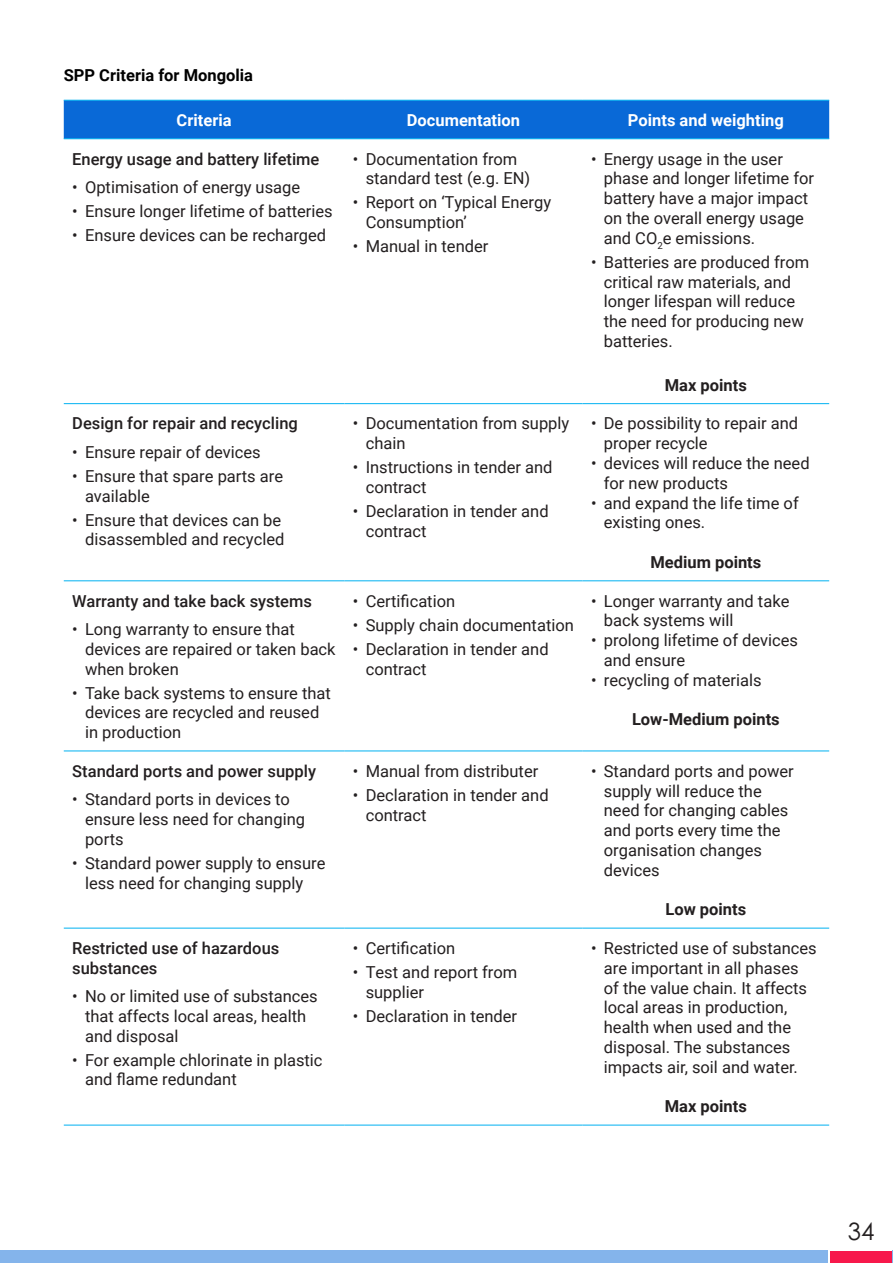
<style>
.page{position:relative;width:893px;height:1263px;background:#fff}
.page>*{position:absolute;margin:0;border:0;box-sizing:border-box;transform-origin:0 0}
.t1{font:24px "Century Gothic Pro";color:#231f20}
.t2{font:16.5px/19.8px "Roboto";color:#231f20}
.t3{font:500 16.5px/19.8px "Roboto";color:#231f20}
.t4{font:700 16.5px "Roboto";color:#231f20}
.t5{font:700 16.5px "Roboto";color:#fff}
.t6{font:700 16.5px "Roboto";color:#000}
</style>
<div class="page">
<div style="left:830px;top:1251px;width:62px;height:11px;background:#f7184b"></div>
<svg style="left:892px;top:1251px;width:1px;height:12px"></svg>
<div style="left:0;top:1251px;width:828px;height:12px;background:#84b4eb"></div>
<div style="left:64px;top:101px;width:765px;height:37px;background:#0969d7"></div>
<hr style="left:64px;top:100px;width:280px;height:1px;background:#00b1f1">
<hr style="left:344px;top:100px;width:239px;height:1px;background:#00b1f1">
<hr style="left:583px;top:100px;width:246px;height:1px;background:#00b1f1">
<hr style="left:64px;top:138px;width:280px;height:1px;background:#00b1f1">
<hr style="left:344px;top:138px;width:239px;height:1px;background:#00b1f1">
<hr style="left:583px;top:138px;width:246px;height:1px;background:#00b1f1">
<hr style="left:64px;top:403px;width:280px;height:1px;background:#00b1f1">
<hr style="left:344px;top:403px;width:239px;height:1px;background:#00b1f1">
<hr style="left:583px;top:403px;width:246px;height:1px;background:#00b1f1">
<hr style="left:64px;top:580px;width:280px;height:1px;background:#00b1f1">
<hr style="left:344px;top:580px;width:239px;height:1px;background:#00b1f1">
<hr style="left:583px;top:580px;width:246px;height:1px;background:#00b1f1">
<hr style="left:64px;top:750px;width:280px;height:1px;background:#00b1f1">
<hr style="left:344px;top:750px;width:239px;height:1px;background:#00b1f1">
<hr style="left:583px;top:750px;width:246px;height:1px;background:#00b1f1">
<hr style="left:64px;top:928px;width:280px;height:1px;background:#00b1f1">
<hr style="left:344px;top:928px;width:239px;height:1px;background:#00b1f1">
<hr style="left:583px;top:928px;width:246px;height:1px;background:#00b1f1">
<hr style="left:64px;top:1125px;width:280px;height:1px;background:#00b1f1">
<hr style="left:344px;top:1125px;width:239px;height:1px;background:#00b1f1">
<hr style="left:583px;top:1125px;width:246px;height:1px;background:#00b1f1">
<p class="t6" style="left:64px;top:64px;width:191px">SPP Criteria for Mongolia</p>
<p class="t5" style="left:177px;top:109px;width:56px">Criteria</p>
<p class="t5" style="left:407px;top:109px;width:115px">Documentation</p>
<p class="t5" style="left:628px;top:109px;width:157px">Points and weighting</p>
<p class="t3" style="left:72px;top:148px;width:249px">Energy usage and battery lifetime</p>
<p class="t2" style="left:72px;top:176px;width:229px">• Optimisation of energy usage</p>
<p class="t2" style="left:72px;top:201px;width:262px">• Ensure longer lifetime of batteries</p>
<p class="t2" style="left:72px;top:225px;width:255px">• Ensure devices can be recharged</p>
<p class="t2" style="left:366px;top:148px;width:166px;text-indent:-13px">• Documentation from standard test (e.g. EN)</p>
<p class="t2" style="left:366px;top:192px;width:187px;text-indent:-13px">• Report on ‘Typical Energy<br>Consumption’</p>
<p class="t2" style="left:353px;top:236px;width:137px">• Manual in tender</p>
<p class="t2" style="left:604px;top:148px;width:212px;text-indent:-13px">• Energy usage in the user phase and longer lifetime for battery have a major impact on the overall energy usage and CO<sub>2</sub>e emissions.</p>
<p class="t2" style="left:604px;top:251px;width:207px;text-indent:-13px">• Batteries are produced from critical raw materials, and longer lifespan will reduce the need for producing new batteries.</p>
<p class="t4" style="left:665px;top:373px;width:84px">Max points</p>
<p class="t3" style="left:72px;top:413px;width:227px">Design for repair and recycling</p>
<p class="t2" style="left:72px;top:441px;width:190px">• Ensure repair of devices</p>
<p class="t2" style="left:85px;top:465px;width:200px;text-indent:-13px">• Ensure that spare parts are available</p>
<p class="t2" style="left:72px;top:509px;width:214px;text-align:right">• Ensure that devices can be disassembled and recycled</p>
<p class="t3" style="left:72px;top:590px;width:241px">Warranty and take back systems</p>
<p class="t2" style="left:85px;top:618px;width:252px;text-indent:-13px">• Long warranty to ensure that devices are repaired or taken back when broken</p>
<p class="t2" style="left:85px;top:682px;width:247px;text-indent:-13px">• Take back systems to ensure that devices are recycled and reused in production</p>
<p class="t3" style="left:72px;top:760px;width:245px">Standard ports and power supply</p>
<p class="t2" style="left:85px;top:789px;width:221px;text-indent:-13px">• Standard ports in devices to ensure less need for changing ports</p>
<p class="t2" style="left:72px;top:852px;width:255px;text-align:center">• Standard power supply to ensure less need for changing supply</p>
<p class="t2" style="left:366px;top:413px;width:205px;text-indent:-13px">• Documentation from supply chain</p>
<p class="t2" style="left:366px;top:457px;width:188px;text-indent:-13px">• Instructions in tender and contract</p>
<p class="t2" style="left:366px;top:501px;width:184px;text-indent:-13px">• Declaration in tender and contract</p>
<p class="t2" style="left:353px;top:590px;width:104px">• Certification</p>
<p class="t2" style="left:353px;top:614px;width:222px">• Supply chain documentation</p>
<p class="t2" style="left:366px;top:638px;width:184px;text-indent:-13px">• Declaration in tender and contract</p>
<p class="t2" style="left:353px;top:760px;width:187px">• Manual from distributer</p>
<p class="t2" style="left:366px;top:784px;width:184px;text-indent:-13px">• Declaration in tender and contract</p>
<p class="t3" style="left:72px;top:937px;width:209px">Restricted use of hazardous substances</p>
<p class="t2" style="left:85px;top:986px;width:234px;text-indent:-13px">• No or limited use of substances that affects local areas, health and disposal</p>
<p class="t2" style="left:85px;top:1049px;width:239px;text-indent:-13px">• For example chlorinate in plastic and flame redundant</p>
<p class="t2" style="left:353px;top:937px;width:104px">• Certification</p>
<p class="t2" style="left:366px;top:961px;width:153px;text-indent:-13px">• Test and report from supplier</p>
<p class="t2" style="left:353px;top:1005px;width:166px">• Declaration in tender</p>
<p class="t2" style="left:604px;top:413px;width:196px;text-indent:-13px">• De possibility to repair and proper recycle</p>
<p class="t2" style="left:604px;top:453px;width:207px;text-indent:-13px">• devices will reduce the need for new products</p>
<p class="t2" style="left:604px;top:492px;width:196px;text-indent:-13px">• and expand the life time of existing ones.</p>
<p class="t4" style="left:650px;top:551px;width:112px">Medium points</p>
<p class="t2" style="left:604px;top:590px;width:187px;text-indent:-13px">• Longer warranty and take back systems will</p>
<p class="t2" style="left:604px;top:630px;width:196px;text-indent:-13px">• prolong lifetime of devices and ensure</p>
<p class="t2" style="left:591px;top:669px;width:172px">• recycling of materials</p>
<p class="t4" style="left:632px;top:708px;width:149px">Low-Medium points</p>
<p class="t2" style="left:604px;top:760px;width:192px;text-indent:-13px">• Standard ports and power supply will reduce the need for changing cables and ports every time the organisation changes devices</p>
<p class="t4" style="left:665px;top:898px;width:82px">Low points</p>
<p class="t2" style="left:604px;top:937px;width:214px;text-indent:-13px">• Restricted use of substances are important in all phases of the value chain. It affects local areas in production, health when used and the disposal. The substances impacts air, soil and water.</p>
<p class="t4" style="left:665px;top:1095px;width:84px">Max points</p>
<h1 class="t1" style="left:848px;top:1216px;width:28px">34</h1>
</div>
